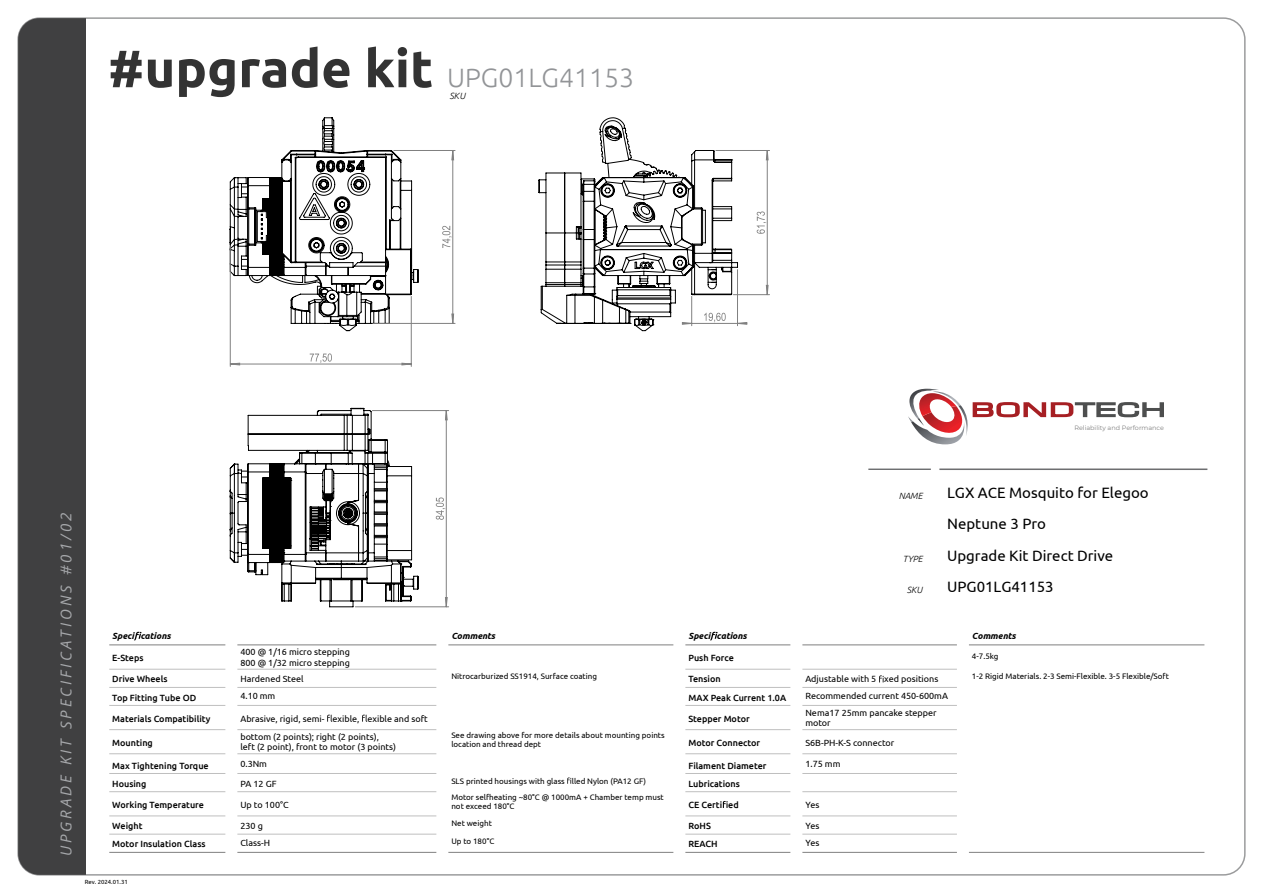
<style>
.page{position:relative;width:1263px;height:893px;background:#fff}
.page>*{position:absolute;margin:0;border:0;box-sizing:border-box;transform-origin:0 0}
.t1{font:300 26.55px "Ubuntu";color:#929497}
.t2{font:15px/31.5px "Ubuntu";color:#000}
.t3{font:italic 15px "Open Sans";letter-spacing:.2em;color:#a6a8ab}
.t4{font:9px/10.5px "Ubuntu";color:#000}
.t5{font:500 9px "Ubuntu";color:#000}
.t6{font:italic 700 9px "Ubuntu";color:#000}
.t7{font:italic 300 9px "Ubuntu";color:#000}
.t8{font:7.95px/9px "Ubuntu";color:#000}
.t9{font:6.3px "Montserrat";color:#808080}
.t10{font:6px "Ubuntu";color:#000}
.s1{font-weight:700;font-size:52.5px;color:#333}
</style>
<div class="page">
<div style="left:18px;top:18px;width:67px;height:857px;background:#404041"></div>
<svg style="left:134px;top:632px;width:7px;height:8px"></svg>
<svg style="left:710px;top:632px;width:7px;height:8px"></svg>
<svg style="left:879px;top:675px;width:5px;height:7px"></svg>
<svg style="left:327px;top:715px;width:5px;height:7px"></svg>
<svg style="left:362px;top:715px;width:5px;height:7px"></svg>
<svg style="left:567px;top:777px;width:4px;height:7px"></svg>
<svg style="left:723px;top:801px;width:5px;height:7px"></svg>
<hr style="left:109px;top:644px;width:116px;height:1px;background:#808080">
<hr style="left:237px;top:644px;width:199px;height:1px;background:#808080">
<hr style="left:448px;top:644px;width:225px;height:1px;background:#808080">
<hr style="left:685px;top:644px;width:105px;height:1px;background:#808080">
<hr style="left:802px;top:644px;width:155px;height:1px;background:#808080">
<hr style="left:969px;top:644px;width:235px;height:1px;background:#808080">
<hr style="left:109px;top:669px;width:116px;height:1px;background:#bfbfbf">
<hr style="left:237px;top:669px;width:199px;height:1px;background:#bfbfbf">
<hr style="left:685px;top:669px;width:105px;height:1px;background:#bfbfbf">
<hr style="left:802px;top:669px;width:155px;height:1px;background:#bfbfbf">
<hr style="left:109px;top:687px;width:116px;height:1px;background:#bfbfbf">
<hr style="left:237px;top:687px;width:199px;height:1px;background:#bfbfbf">
<hr style="left:685px;top:687px;width:105px;height:1px;background:#bfbfbf">
<hr style="left:802px;top:687px;width:155px;height:1px;background:#bfbfbf">
<hr style="left:109px;top:705px;width:116px;height:1px;background:#bfbfbf">
<hr style="left:237px;top:705px;width:199px;height:1px;background:#bfbfbf">
<hr style="left:685px;top:705px;width:105px;height:1px;background:#bfbfbf">
<hr style="left:802px;top:705px;width:155px;height:1px;background:#bfbfbf">
<hr style="left:109px;top:729px;width:116px;height:1px;background:#bfbfbf">
<hr style="left:237px;top:729px;width:199px;height:1px;background:#bfbfbf">
<hr style="left:685px;top:729px;width:105px;height:1px;background:#bfbfbf">
<hr style="left:802px;top:729px;width:155px;height:1px;background:#bfbfbf">
<hr style="left:109px;top:753px;width:116px;height:1px;background:#bfbfbf">
<hr style="left:237px;top:753px;width:199px;height:1px;background:#bfbfbf">
<hr style="left:685px;top:753px;width:105px;height:1px;background:#bfbfbf">
<hr style="left:802px;top:753px;width:155px;height:1px;background:#bfbfbf">
<hr style="left:109px;top:773px;width:116px;height:1px;background:#bfbfbf">
<hr style="left:237px;top:773px;width:199px;height:1px;background:#bfbfbf">
<hr style="left:685px;top:773px;width:105px;height:1px;background:#bfbfbf">
<hr style="left:802px;top:773px;width:155px;height:1px;background:#bfbfbf">
<hr style="left:109px;top:791px;width:116px;height:1px;background:#bfbfbf">
<hr style="left:237px;top:791px;width:199px;height:1px;background:#bfbfbf">
<hr style="left:685px;top:791px;width:105px;height:1px;background:#bfbfbf">
<hr style="left:802px;top:791px;width:155px;height:1px;background:#bfbfbf">
<hr style="left:109px;top:816px;width:116px;height:1px;background:#bfbfbf">
<hr style="left:237px;top:816px;width:199px;height:1px;background:#bfbfbf">
<hr style="left:685px;top:816px;width:105px;height:1px;background:#bfbfbf">
<hr style="left:802px;top:816px;width:155px;height:1px;background:#bfbfbf">
<hr style="left:109px;top:834px;width:116px;height:1px;background:#bfbfbf">
<hr style="left:237px;top:834px;width:199px;height:1px;background:#bfbfbf">
<hr style="left:685px;top:834px;width:105px;height:1px;background:#bfbfbf">
<hr style="left:802px;top:834px;width:155px;height:1px;background:#bfbfbf">
<hr style="left:109px;top:852px;width:116px;height:1px;background:#808080">
<hr style="left:237px;top:852px;width:199px;height:1px;background:#808080">
<hr style="left:448px;top:852px;width:225px;height:1px;background:#808080">
<hr style="left:685px;top:852px;width:105px;height:1px;background:#808080">
<hr style="left:802px;top:852px;width:155px;height:1px;background:#808080">
<hr style="left:969px;top:852px;width:235px;height:1px;background:#808080">
<svg style="left:229px;top:407px;width:190px;height:200px"></svg>
<svg style="left:436px;top:497px;width:9px;height:23px"></svg>
<hr style="left:230px;top:247px;width:1px;height:119px;background:#808080">
<hr style="left:411px;top:296px;width:1px;height:70px;background:#808080">
<hr style="left:733px;top:294px;width:36px;height:1px;background:#808080">
<hr style="left:716px;top:150px;width:53px;height:1px;background:#808080">
<hr style="left:355px;top:607px;width:94px;height:1px;background:#808080">
<hr style="left:372px;top:410px;width:77px;height:1px;background:#808080">
<svg style="left:229px;top:117px;width:402px;height:248px"></svg>
<svg style="left:445px;top:150px;width:323px;height:457px"></svg>
<hr style="left:939px;top:468px;width:268px;height:2px;background:#6d6e70">
<hr style="left:868px;top:469px;width:63px;height:1px;background:#6d6e70">
<svg style="left:908px;top:389px;width:256px;height:55px"></svg>
<h1 class="t1" style="left:108px;top:62px;width:528px"><span class="s1">#upgrade kit</span> UPG01LG41153</h1>
<p class="t7" style="left:450px;top:91px;width:17px">SKU</p>
<p class="t9" style="left:1074px;top:424px;width:91px">Reliability and Performance</p>
<h2 class="t3" style="left:56px;top:856px;width:346px;rotate:-90deg">UPGRADE KIT SPECIFICATIONS #01/02</h2>
<p class="t7" style="left:899px;top:490px;width:25px">NAME</p>
<p class="t7" style="left:903px;top:553px;width:21px">TYPE</p>
<p class="t7" style="left:907px;top:585px;width:17px">SKU</p>
<h2 class="t2" style="left:947px;top:476px;width:203px">LGX ACE Mosquito for Elegoo<br>Neptune 3 Pro<br>Upgrade Kit Direct Drive<br>UPG01LG41153</h2>
<p class="t6" style="left:112px;top:630px;width:60px">Speci cations</p>
<p class="t6" style="left:451px;top:630px;width:45px">Comments</p>
<p class="t6" style="left:688px;top:630px;width:60px">Speci cations</p>
<p class="t6" style="left:972px;top:630px;width:45px">Comments</p>
<p class="t5" style="left:112px;top:652px;width:33px">E-Steps</p>
<p class="t4" style="left:240px;top:647px;width:111px">400 @ 1/16 micro stepping<br>800 @ 1/32 micro stepping</p>
<p class="t5" style="left:688px;top:652px;width:47px">Push Force</p>
<p class="t8" style="left:972px;top:651px;width:28px">4-7.5kg</p>
<p class="t5" style="left:112px;top:673px;width:57px">Drive Wheels</p>
<p class="t4" style="left:240px;top:674px;width:65px">Hardened Steel</p>
<p class="t8" style="left:451px;top:672px;width:147px">Nitrocarburized SS1914, Surface coating</p>
<p class="t5" style="left:688px;top:673px;width:34px">Tension</p>
<p class="t4" style="left:805px;top:674px;width:134px">Adjustable with 5 xed positions</p>
<p class="t8" style="left:972px;top:672px;width:198px">1-2 Rigid Materials. 2-3 Semi-Flexible. 3-5 Flexible/Soft</p>
<p class="t5" style="left:112px;top:692px;width:85px">Top Fitting Tube OD</p>
<p class="t4" style="left:240px;top:690px;width:37px">4.10 mm</p>
<p class="t5" style="left:688px;top:692px;width:99px">MAX Peak Current 1.0A</p>
<p class="t4" style="left:805px;top:690px;width:144px">Recommended current 450-600mA</p>
<p class="t5" style="left:112px;top:713px;width:100px">Materials Compatibility</p>
<p class="t4" style="left:240px;top:713px;width:189px">Abrasive, rigid, semi- exible, exible and soft</p>
<p class="t5" style="left:688px;top:713px;width:63px">Stepper Motor</p>
<p class="t4" style="left:805px;top:707px;width:133px">Nema17 25mm pancake stepper motor</p>
<p class="t5" style="left:112px;top:737px;width:42px">Mounting</p>
<p class="t4" style="left:240px;top:731px;width:157px">bottom (2 points); right (2 points),<br>left (2 point), front to motor (3 points)</p>
<p class="t8" style="left:451px;top:731px;width:215px">See drawing above for more details about mounting points location and thread dept</p>
<p class="t5" style="left:688px;top:737px;width:73px">Motor Connector</p>
<p class="t4" style="left:805px;top:737px;width:90px">S6B-PH-K-S connector</p>
<p class="t5" style="left:112px;top:760px;width:98px">Max Tightening Torque</p>
<p class="t4" style="left:240px;top:758px;width:28px">0.3Nm</p>
<p class="t5" style="left:688px;top:760px;width:80px">Filament Diameter</p>
<p class="t4" style="left:805px;top:758px;width:37px">1.75 mm</p>
<p class="t5" style="left:112px;top:778px;width:36px">Housing</p>
<p class="t4" style="left:240px;top:778px;width:38px">PA 12 GF</p>
<p class="t8" style="left:451px;top:776px;width:196px">SLS printed housings with glass lled Nylon (PA12 GF)</p>
<p class="t5" style="left:688px;top:778px;width:53px">Lubrications</p>
<p class="t5" style="left:112px;top:799px;width:93px">Working Temperature</p>
<p class="t4" style="left:240px;top:799px;width:50px">Up to 100°C</p>
<p class="t8" style="left:451px;top:793px;width:214px">Motor selfheating ~80°C @ 1000mA + Chamber temp must not exceed 180°C</p>
<p class="t5" style="left:688px;top:799px;width:52px">CE Certi ed</p>
<p class="t4" style="left:805px;top:799px;width:15px">Yes</p>
<p class="t5" style="left:112px;top:820px;width:32px">Weight</p>
<p class="t4" style="left:240px;top:820px;width:24px">230 g</p>
<p class="t8" style="left:451px;top:819px;width:42px">Net weight</p>
<p class="t5" style="left:688px;top:820px;width:24px">RoHS</p>
<p class="t4" style="left:805px;top:820px;width:15px">Yes</p>
<p class="t5" style="left:112px;top:838px;width:95px">Motor Insulation Class</p>
<p class="t4" style="left:240px;top:837px;width:31px">Class-H</p>
<p class="t8" style="left:451px;top:837px;width:44px">Up to 180°C</p>
<p class="t5" style="left:688px;top:838px;width:31px">REACH</p>
<p class="t4" style="left:805px;top:837px;width:15px">Yes</p>
<p class="t10" style="left:85px;top:878px;width:45px">Rev. 2024.01.31</p>
</div>
